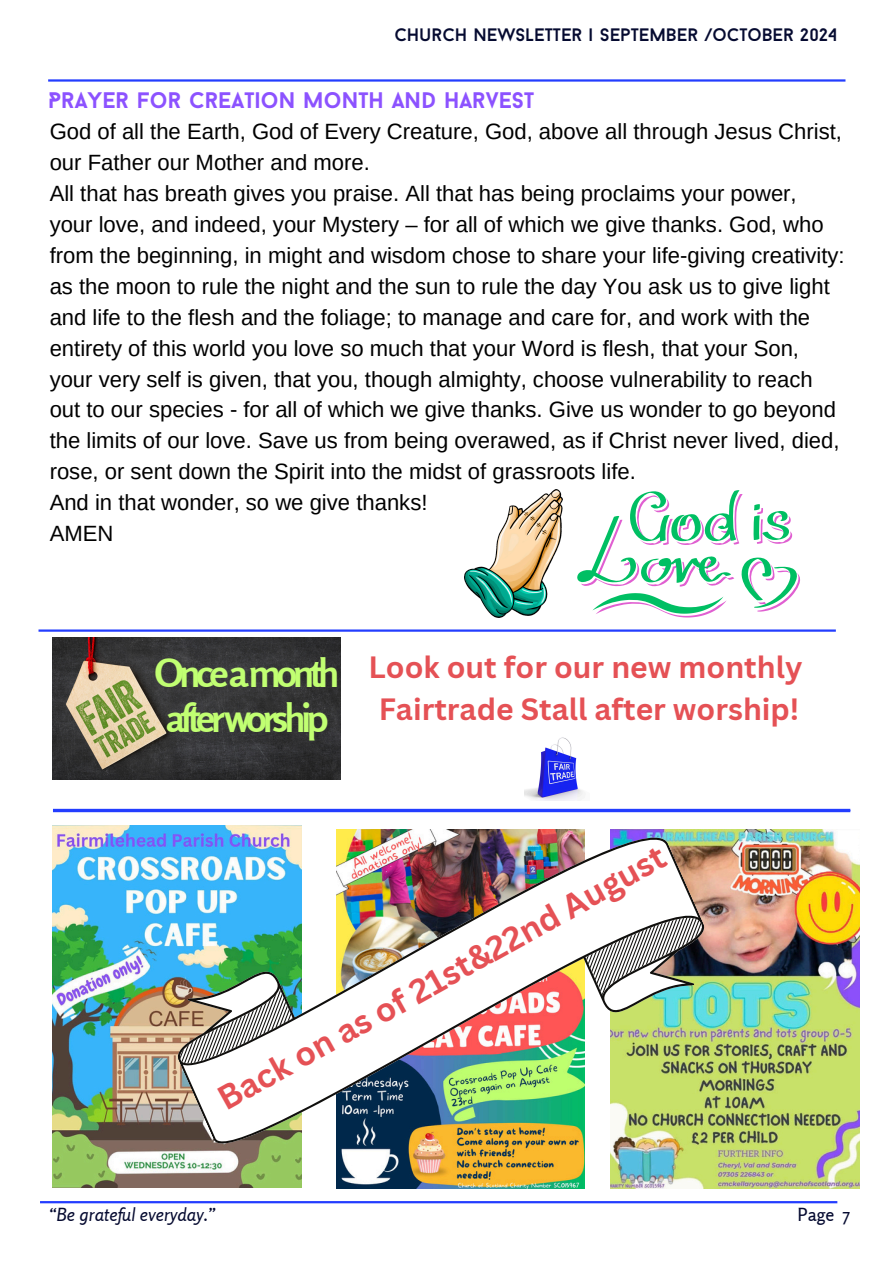
<style>
.page{position:relative;width:894px;height:1264px;background:#fff}
.page>*{position:absolute;margin:0;border:0;box-sizing:border-box;transform-origin:0 0}
.t1{font:700 39px/45px "Rosario";letter-spacing:-.11em;color:#c1ff72}
.t2{font:700 33px "Canva Sans";color:#e55155}
.t3{font:700 30px/41.7px "Canva Sans";color:#e55155;text-align:center}
.t4{font:700 22.5px "Baron Neue";color:#8c52ff}
.t5{font:22.05px/30.9px "Arimo";color:#000}
.t6{font:18px "Baron Neue";color:#050a30}
.t7{font:italic 18px "Rosario";color:#050a30}
.t8{font:18px "Rosario";color:#050a30}
</style>
<div class="page">
<hr style="left:48px;top:79px;width:797px;height:3px;background:#233dff">
<hr style="left:40px;top:1200px;width:797px;height:3px;background:#233dff">
<hr style="left:53px;top:810px;width:797px;height:2px;background:#233dff">
<hr style="left:53px;top:808px;width:797px;height:3px;background:#233dff">
<img style="left:53px;top:825px;width:104px;height:362px">
<img style="left:724px;top:829px;width:135px;height:359px">
<img style="left:157px;top:800px;width:567px;height:388px">
<img style="left:180px;top:913px;width:522px;height:153px">
<svg style="left:577px;top:490px;width:223px;height:127px"></svg>
<hr style="left:38px;top:629px;width:797px;height:2px;background:#233dff">
<img style="left:53px;top:637px;width:287px;height:142px">
<img style="left:524px;top:737px;width:59px;height:63px">
<img style="left:465px;top:490px;width:97px;height:127px">
<h2 class="t6" style="left:394px;top:27px;width:444px">CHURCH NEWSLETTER | SEPTEMBER /OCTOBER 2024</h2>
<h2 class="t4" style="left:48px;top:92px;width:487px">PRAYER FOR CREATION MONTH AND HARVEST</h2>
<p class="t5" style="left:50px;top:116px;width:796px">God of all the Earth, God of Every Creature, God, above all through Jesus Christ, our Father our Mother and more.<br>All that has breath gives you praise. All that has being proclaims your power, your love, and indeed, your Mystery – for all of which we give thanks. God, who from the beginning, in might and wisdom chose to share your life-giving creativity: as the moon to rule the night and the sun to rule the day You ask us to give light and life to the flesh and the foliage; to manage and care for, and work with the entirety of this world you love so much that your Word is flesh, that your Son, your very self is given, that you, though almighty, choose vulnerability to reach out to our species - for all of which we give thanks. Give us wonder to go beyond the limits of our love. Save us from being overawed, as if Christ never lived, died, rose, or sent down the Spirit into the midst of grassroots life.<br>And in that wonder, so we give thanks!<br>AMEN</p>
<p class="t1" style="left:155px;top:649px;width:186px">Onceamonth afterworship</p>
<h3 class="t3" style="left:368px;top:645px;width:435px">Look out for our new monthly<br>Fairtrade Stall after worship!</h3>
<p class="t2" style="left:209px;top:1079px;width:508px;rotate:-29deg">Back on as of 21st&amp;22nd August</p>
<p class="t7" style="left:50px;top:1202px;width:168px">“Be grateful everyday.”</p>
<p class="t8" style="left:797px;top:1202px;width:54px">Page 7</p>
</div>
